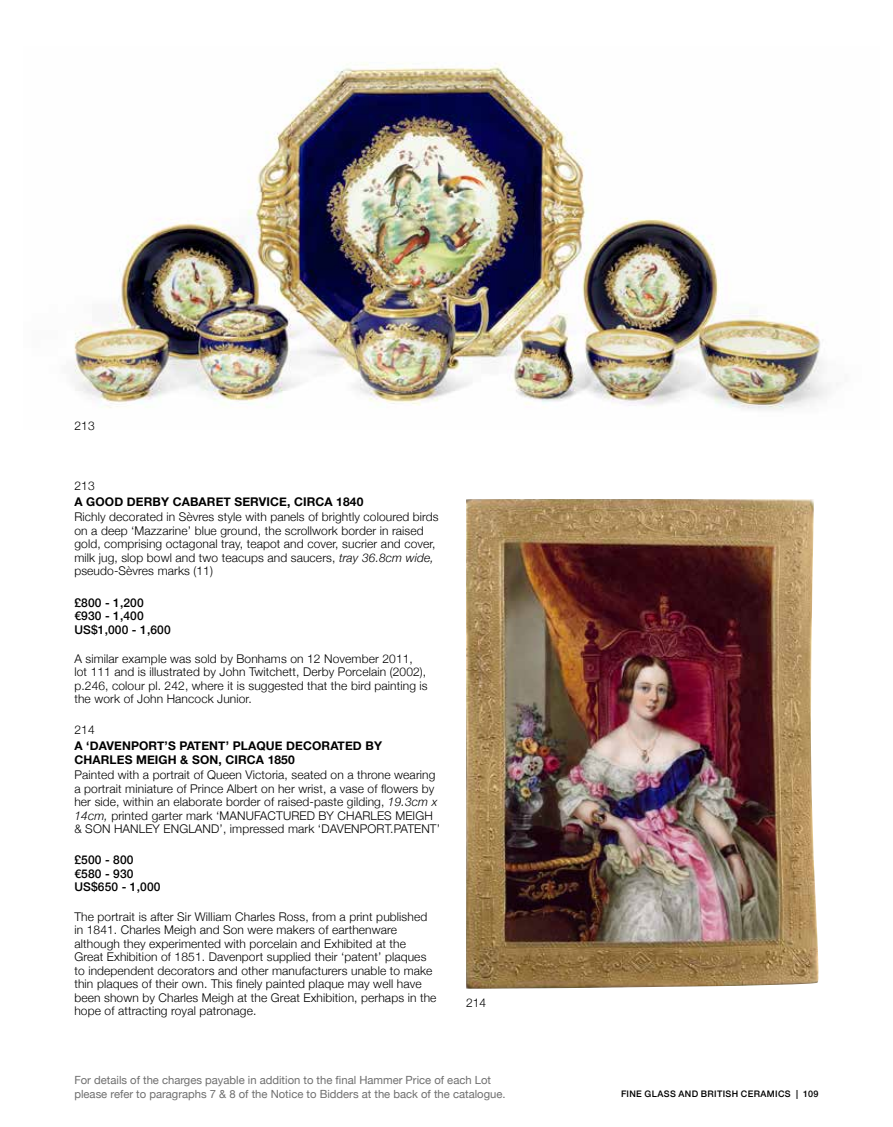
<style>
.page{position:relative;width:893px;height:1127px;background:#fff}
.page>*{position:absolute;margin:0;border:0;box-sizing:border-box;transform-origin:0 0}
.t1{font:300 12px/13.5px "Helvetica Neue";letter-spacing:.01em;color:#000}
.t2{font:700 12px/13.5px "Helvetica Neue";letter-spacing:.01em;color:#000}
.t3{font:500 12px/13.5px "Helvetica Neue";letter-spacing:.01em;color:#000}
.t4{font:11.25px/13.5px "Helvetica Neue";color:#6f6f6f}
.t5{font:500 9px "Helvetica Neue";letter-spacing:.035em;color:#000}
.s1{font-style:italic}
</style>
<div class="page">
<img style="left:74px;top:63px;width:754px;height:347px">
<img style="left:466px;top:499px;width:353px;height:490px">
<p class="t1" style="left:74px;top:418px;width:22px">213</p>
<p class="t1" style="left:74px;top:478px;width:22px">213</p>
<p class="t2" style="left:74px;top:495px;width:290px">A GOOD DERBY CABARET SERVICE, CIRCA 1840</p>
<p class="t1" style="left:74px;top:509px;width:366px">Richly decorated in Sèvres style with panels of brightly coloured birds on a deep ‘Mazzarine’ blue ground, the scrollwork border in raised gold, comprising octagonal tray, teapot and cover, sucrier and cover, milk jug, slop bowl and two teacups and saucers, <span class="s1">tray 36.8cm wide, </span>pseudo-Sèvres marks (11)</p>
<p class="t3" style="left:74px;top:594px;width:98px">£800 - 1,200 €930 - 1,400<br>US$1,000 - 1,600</p>
<p class="t1" style="left:74px;top:651px;width:355px">A similar example was sold by Bonhams on 12 November 2011, lot 111 and is illustrated by John Twitchett, Derby Porcelain (2002), p.246, colour pl. 242, where it is suggested that the bird painting is the work of John Hancock Junior.</p>
<p class="t1" style="left:74px;top:722px;width:22px">214</p>
<p class="t2" style="left:74px;top:739px;width:309px">A ‘DAVENPORT’S PATENT’ PLAQUE DECORATED BY<br>CHARLES MEIGH &amp; SON, CIRCA 1850</p>
<p class="t1" style="left:74px;top:767px;width:367px">Painted with a portrait of Queen Victoria, seated on a throne wearing a portrait miniature of Prince Albert on her wrist, a vase of flowers by her side, within an elaborate border of raised-paste gilding, <span class="s1">19.3cm x 14cm,</span> printed garter mark ‘MANUFACTURED BY CHARLES MEIGH &amp; SON HANLEY ENGLAND’, impressed mark ‘DAVENPORT.PATENT’</p>
<p class="t3" style="left:74px;top:852px;width:88px">£500 - 800 €580 - 930<br>US$650 - 1,000</p>
<p class="t1" style="left:74px;top:909px;width:364px">The portrait is after Sir William Charles Ross, from a print published in 1841. Charles Meigh and Son were makers of earthenware although they experimented with porcelain and Exhibited at the Great Exhibition of 1851. Davenport supplied their ‘patent’ plaques to independent decorators and other manufacturers unable to make thin plaques of their own. This finely painted plaque may well have been shown by Charles Meigh at the Great Exhibition, perhaps in the hope of attracting royal patronage.</p>
<p class="t1" style="left:466px;top:995px;width:22px">214</p>
<p class="t4" style="left:74px;top:1074px;width:433px">For details of the charges payable in addition to the final Hammer Price of each Lot please refer to paragraphs 7 &amp; 8 of the Notice to Bidders at the back of the catalogue.</p>
<p class="t5" style="left:621px;top:1087px;width:199px">FINE GLASS AND BRITISH CERAMICS | 109</p>
</div>
